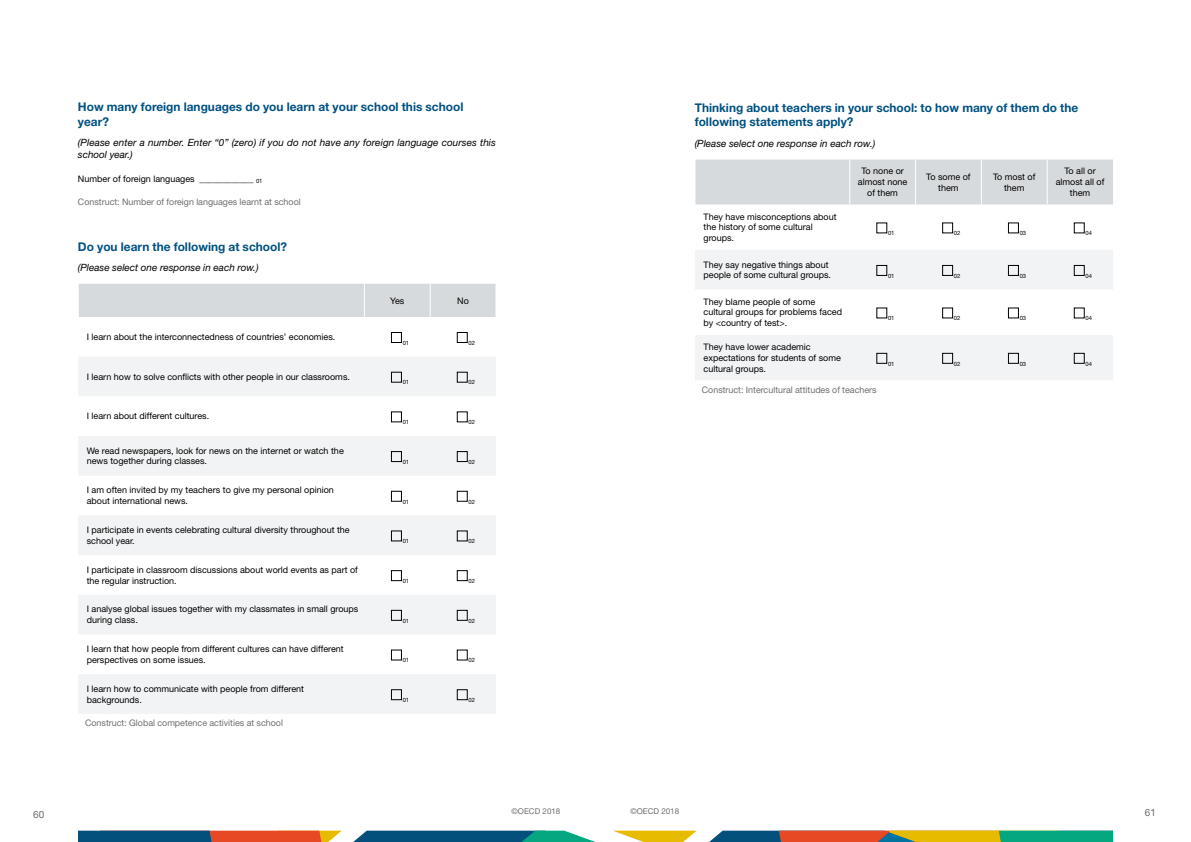
<style>
.page{position:relative;width:1191px;height:842px;background:#fff}
.page>*{position:absolute;margin:0;border:0;box-sizing:border-box;transform-origin:0 0}
.t1{font:700 12px/14.4px "Helvetica Neue LT Std";color:#005180}
.t2{font:italic 10px/12px "Helvetica Neue LT Std";letter-spacing:.005em;color:#000}
.t3{font:10px "Helvetica Neue LT Std";color:#706f6f}
.t4{font:9px/10.8px "Helvetica Neue LT Std";color:#000}
.t5{font:9px "Helvetica Neue LT Std";color:#706f6f}
.t6{font:8px "Helvetica Neue LT Std";color:#706f6f}
.t7{font:5.8px "Helvetica Neue LT Std";color:#000}
.s1{font-size:5.8px}
</style>
<div class="page">
<svg style="left:78px;top:831px;width:1035px;height:11px;background:#707f63"></svg>
<div style="left:79px;top:284px;width:417px;height:33px;background:#d7dadc"></div>
<svg style="left:78px;top:357px;width:418px;height:357px;fill:#f2f3f4"></svg>
<hr style="left:364px;top:284px;width:1px;height:33px;background:#fff">
<hr style="left:430px;top:284px;width:1px;height:33px;background:#fff">
<div style="left:391px;top:332px;width:11px;height:11px;border:1px solid #000"></div>
<div style="left:457px;top:332px;width:10px;height:11px;border:1px solid #000"></div>
<div style="left:391px;top:372px;width:11px;height:11px;border:1px solid #000"></div>
<div style="left:457px;top:372px;width:10px;height:11px;border:1px solid #000"></div>
<div style="left:391px;top:411px;width:11px;height:11px;border:1px solid #000"></div>
<div style="left:457px;top:411px;width:10px;height:11px;border:1px solid #000"></div>
<div style="left:391px;top:451px;width:11px;height:11px;border:1px solid #000"></div>
<div style="left:457px;top:451px;width:10px;height:11px;border:1px solid #000"></div>
<div style="left:391px;top:491px;width:11px;height:11px;border:1px solid #000"></div>
<div style="left:457px;top:491px;width:10px;height:11px;border:1px solid #000"></div>
<div style="left:391px;top:531px;width:11px;height:10px;border:1px solid #000"></div>
<div style="left:457px;top:531px;width:10px;height:10px;border:1px solid #000"></div>
<div style="left:391px;top:570px;width:11px;height:11px;border:1px solid #000"></div>
<div style="left:457px;top:570px;width:10px;height:11px;border:1px solid #000"></div>
<div style="left:391px;top:610px;width:11px;height:11px;border:1px solid #000"></div>
<div style="left:457px;top:610px;width:10px;height:11px;border:1px solid #000"></div>
<div style="left:391px;top:650px;width:11px;height:10px;border:1px solid #000"></div>
<div style="left:457px;top:650px;width:10px;height:10px;border:1px solid #000"></div>
<div style="left:391px;top:689px;width:11px;height:11px;border:1px solid #000"></div>
<div style="left:457px;top:689px;width:10px;height:11px;border:1px solid #000"></div>
<div style="left:695px;top:159px;width:418px;height:46px;background:#d7dadc"></div>
<svg style="left:695px;top:250px;width:418px;height:130px;fill:#f2f3f4"></svg>
<hr style="left:849px;top:159px;width:1px;height:46px;background:#fff">
<hr style="left:915px;top:159px;width:1px;height:46px;background:#fff">
<hr style="left:981px;top:159px;width:1px;height:46px;background:#fff">
<hr style="left:1047px;top:159px;width:1px;height:46px;background:#fff">
<div style="left:942px;top:223px;width:11px;height:10px;border:1px solid #000"></div>
<div style="left:1008px;top:223px;width:10px;height:10px;border:1px solid #000"></div>
<div style="left:1073px;top:223px;width:11px;height:10px;border:1px solid #000"></div>
<div style="left:876px;top:265px;width:11px;height:11px;border:1px solid #000"></div>
<div style="left:942px;top:265px;width:11px;height:11px;border:1px solid #000"></div>
<div style="left:1008px;top:265px;width:10px;height:11px;border:1px solid #000"></div>
<div style="left:1073px;top:265px;width:11px;height:11px;border:1px solid #000"></div>
<div style="left:942px;top:308px;width:11px;height:10px;border:1px solid #000"></div>
<div style="left:1008px;top:308px;width:10px;height:10px;border:1px solid #000"></div>
<div style="left:876px;top:353px;width:11px;height:11px;border:1px solid #000"></div>
<div style="left:942px;top:353px;width:11px;height:11px;border:1px solid #000"></div>
<div style="left:1008px;top:353px;width:10px;height:11px;border:1px solid #000"></div>
<div style="left:1073px;top:353px;width:11px;height:11px;border:1px solid #000"></div>
<h1 class="t1" style="left:78px;top:100px;width:387px">How many foreign languages do you learn at your school this school year?</h1>
<p class="t2" style="left:78px;top:137px;width:419px">(Please enter a number. Enter “0” (zero) if you do not have any foreign language courses this school year.)</p>
<p class="t4" style="left:78px;top:174px;width:186px">Number of foreign languages ____________ <span class="s1">01</span></p>
<p class="t5" style="left:78px;top:197px;width:224px">Construct: Number of foreign languages learnt at school</p>
<h1 class="t1" style="left:78px;top:239px;width:211px">Do you learn the following at school?</h1>
<p class="t2" style="left:78px;top:262px;width:182px">(Please select one response in each row.)</p>
<p class="t4" style="left:390px;top:295px;width:16px">Yes</p>
<p class="t4" style="left:457px;top:295px;width:13px">No</p>
<p class="t4" style="left:87px;top:331px;width:250px">I learn about the interconnectedness of countries’ economies.</p>
<p class="t7" style="left:403px;top:339px;width:8px">01</p>
<p class="t7" style="left:468px;top:339px;width:8px">02</p>
<p class="t4" style="left:87px;top:371px;width:265px">I learn how to solve conflicts with other people in our classrooms.</p>
<p class="t7" style="left:403px;top:379px;width:8px">01</p>
<p class="t7" style="left:468px;top:379px;width:8px">02</p>
<p class="t4" style="left:87px;top:411px;width:124px">I learn about different cultures.</p>
<p class="t7" style="left:403px;top:419px;width:8px">01</p>
<p class="t7" style="left:468px;top:419px;width:8px">02</p>
<p class="t4" style="left:87px;top:445px;width:259px">We read newspapers, look for news on the internet or watch the news together during classes.</p>
<p class="t7" style="left:403px;top:458px;width:8px">01</p>
<p class="t7" style="left:468px;top:458px;width:8px">02</p>
<p class="t4" style="left:87px;top:485px;width:249px">I am often invited by my teachers to give my personal opinion about international news.</p>
<p class="t4" style="left:87px;top:524px;width:264px">I participate in events celebrating cultural diversity throughout the school year.</p>
<p class="t4" style="left:87px;top:564px;width:273px">I participate in classroom discussions about world events as part of the regular instruction.</p>
<p class="t4" style="left:87px;top:604px;width:273px">I analyse global issues together with my classmates in small groups during class.</p>
<p class="t4" style="left:87px;top:643px;width:258px">I learn that how people from different cultures can have different perspectives on some issues.</p>
<p class="t4" style="left:87px;top:683px;width:219px">I learn how to communicate with people from different backgrounds.</p>
<p class="t5" style="left:85px;top:718px;width:199px">Construct: Global competence activities at school</p>
<p class="t7" style="left:403px;top:498px;width:8px">01</p>
<p class="t7" style="left:468px;top:498px;width:8px">02</p>
<p class="t7" style="left:403px;top:538px;width:8px">01</p>
<p class="t7" style="left:468px;top:538px;width:8px">02</p>
<p class="t7" style="left:403px;top:577px;width:8px">01</p>
<p class="t7" style="left:468px;top:577px;width:8px">02</p>
<p class="t7" style="left:403px;top:617px;width:8px">01</p>
<p class="t7" style="left:468px;top:617px;width:8px">02</p>
<p class="t7" style="left:403px;top:657px;width:8px">01</p>
<p class="t7" style="left:468px;top:657px;width:8px">02</p>
<p class="t7" style="left:403px;top:696px;width:8px">01</p>
<p class="t7" style="left:468px;top:696px;width:8px">02</p>
<h1 class="t1" style="left:694px;top:100px;width:385px">Thinking about teachers in your school: to how many of them do the following statements apply?</h1>
<p class="t2" style="left:694px;top:137px;width:182px">(Please select one response in each row.)</p>
<p class="t4" style="left:858px;top:166px;width:51px;text-align:center">To none or almost none of them</p>
<p class="t4" style="left:926px;top:171px;width:46px;text-align:center">To some of them</p>
<p class="t4" style="left:993px;top:171px;width:44px;text-align:center">To most of them</p>
<p class="t4" style="left:1055px;top:166px;width:50px;text-align:center">To all or almost all of them</p>
<p class="t4" style="left:703px;top:211px;width:135px">They have misconceptions about the history of some cultural groups.</p>
<p class="t7" style="left:888px;top:230px;width:8px">01</p>
<p class="t7" style="left:954px;top:230px;width:8px">02</p>
<p class="t7" style="left:1019px;top:230px;width:8px">03</p>
<p class="t7" style="left:1085px;top:230px;width:8px">04</p>
<p class="t4" style="left:703px;top:259px;width:129px">They say negative things about people of some cultural groups.</p>
<p class="t4" style="left:703px;top:296px;width:140px">They blame people of some cultural groups for problems faced by &lt;country of test&gt;.</p>
<p class="t4" style="left:703px;top:341px;width:139px">They have lower academic expectations for students of some cultural groups.</p>
<p class="t5" style="left:702px;top:384px;width:176px">Construct: Intercultural attitudes of teachers</p>
<p class="t7" style="left:888px;top:272px;width:8px">01</p>
<p class="t7" style="left:954px;top:272px;width:8px">02</p>
<p class="t7" style="left:1019px;top:272px;width:8px">03</p>
<p class="t7" style="left:1085px;top:272px;width:8px">04</p>
<p class="t7" style="left:888px;top:315px;width:8px">01</p>
<p class="t7" style="left:954px;top:315px;width:8px">02</p>
<p class="t7" style="left:1019px;top:315px;width:8px">03</p>
<p class="t7" style="left:1085px;top:315px;width:8px">04</p>
<p class="t7" style="left:888px;top:360px;width:8px">01</p>
<p class="t7" style="left:954px;top:360px;width:8px">02</p>
<p class="t7" style="left:1019px;top:360px;width:8px">03</p>
<p class="t7" style="left:1085px;top:360px;width:8px">04</p>
<p class="t3" style="left:33px;top:808px;width:13px">60</p>
<p class="t6" style="left:511px;top:806px;width:50px">©OECD 2018</p>
<p class="t6" style="left:630px;top:806px;width:50px">©OECD 2018</p>
<p class="t3" style="left:1144px;top:807px;width:13px">61</p>
</div>
